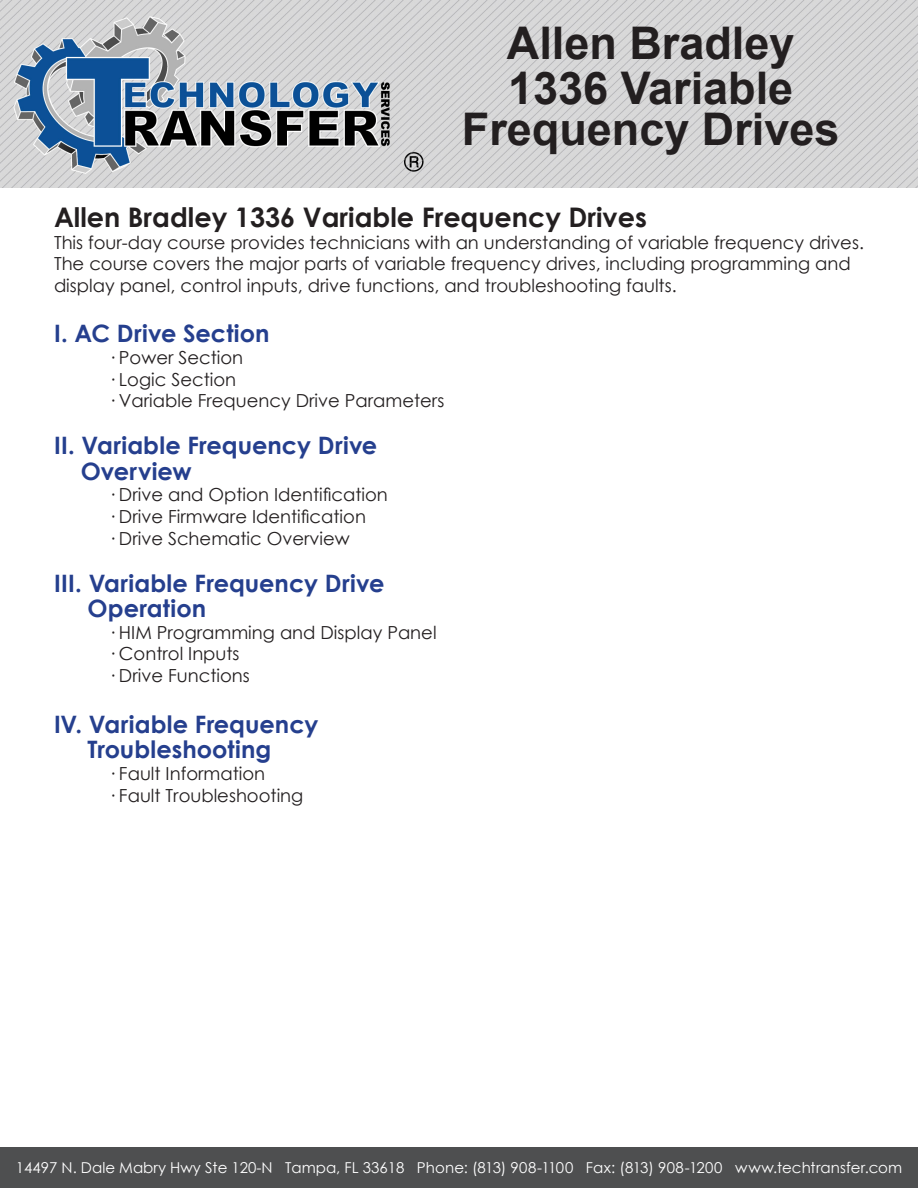
<style>
.page{position:relative;width:918px;height:1188px;background:#fff}
.page>*{position:absolute;margin:0;border:0;box-sizing:border-box;transform-origin:0 0}
.t1{font:700 45px "Arial";color:#231f20}
.t2{font:700 27px "Century Gothic";color:#231f20}
.title2{font:700 24px "Century Gothic";letter-spacing:.005em;color:#253f8e}
.top_paragraph{font:18px "Century Gothic";color:#231f20}
.t3{font:15px "Century Gothic";color:#fff}
</style>
<div class="page">
<img style="left:0;top:0;width:918px;height:188px">
<div style="left:0;top:1147px;width:918px;height:41px;background:#4e4f50"></div>
<p class="t1" style="left:507px;top:14px;width:289px">Allen Bradley</p>
<p class="t1" style="left:508px;top:59px;width:287px">1336 Variable</p>
<p class="t1" style="left:462px;top:99px;width:379px">Frequency Drives</p>
<p class="t2" style="left:54px;top:197px;width:594px">Allen Bradley 1336 Variable Frequency Drives</p>
<p class="top_paragraph" style="left:54px;top:230px;width:812px">This four-day course provides technicians with an understanding of variable frequency drives.</p>
<p class="top_paragraph" style="left:54px;top:251px;width:798px">The course covers the major parts of variable frequency drives, including programming and</p>
<p class="top_paragraph" style="left:54px;top:273px;width:624px">display panel, control inputs, drive functions, and troubleshooting faults.</p>
<p class="title2" style="left:54px;top:315px;width:217px">I. AC Drive Section</p>
<p class="top_paragraph" style="left:108px;top:345px;width:137px">· Power Section</p>
<p class="top_paragraph" style="left:108px;top:366px;width:130px">· Logic Section</p>
<p class="top_paragraph" style="left:108px;top:388px;width:338px">· Variable Frequency Drive Parameters</p>
<p class="title2" style="left:54px;top:427px;width:325px">II. Variable Frequency Drive</p>
<p class="title2" style="left:81px;top:453px;width:112px">Overview</p>
<p class="top_paragraph" style="left:108px;top:482px;width:281px">· Drive and Option Identification</p>
<p class="top_paragraph" style="left:108px;top:504px;width:259px">· Drive Firmware Identification</p>
<p class="top_paragraph" style="left:108px;top:525px;width:243px">· Drive Schematic Overview</p>
<p class="title2" style="left:54px;top:565px;width:332px">III. Variable Frequency Drive</p>
<p class="title2" style="left:88px;top:590px;width:120px">Operation</p>
<p class="top_paragraph" style="left:108px;top:620px;width:330px">· HIM Programming and Display Panel</p>
<p class="top_paragraph" style="left:108px;top:641px;width:133px">· Control Inputs</p>
<p class="top_paragraph" style="left:108px;top:663px;width:143px">· Drive Functions</p>
<p class="title2" style="left:54px;top:706px;width:266px">IV. Variable Frequency</p>
<p class="title2" style="left:88px;top:731px;width:185px">Troubleshooting</p>
<p class="top_paragraph" style="left:108px;top:761px;width:159px">· Fault Information</p>
<p class="top_paragraph" style="left:108px;top:783px;width:197px">· Fault Troubleshooting</p>
<p class="t3" style="left:16px;top:1157px;width:390px">14497 N. Dale Mabry Hwy Ste 120-N Tampa, FL 33618</p>
<p class="t3" style="left:417px;top:1157px;width:487px">Phone: (813) 908-1100 Fax: (813) 908-1200 www.techtransfer.com</p>
</div>
